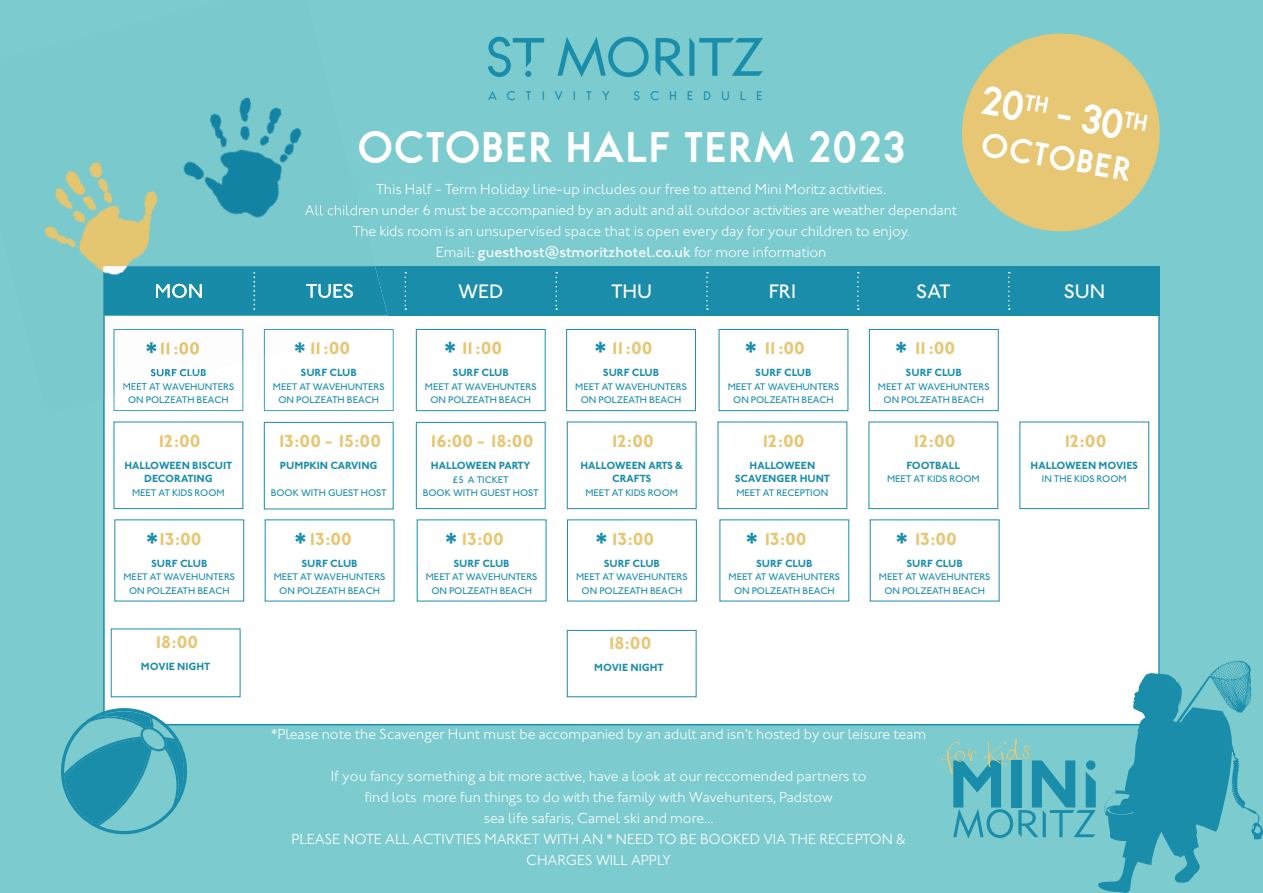
<style>
.page{position:relative;width:1263px;height:893px;background:#fff}
.page>*{position:absolute;margin:0;border:0;box-sizing:border-box;transform-origin:0 0}
.t1{font:700 37.5px "Bambino";letter-spacing:.05em;color:#fff}
.t2{font:700 34.5px "Bambino";color:#fff}
.t3{font:700 30px "Johnston ITC Std";color:#1a8dab}
.t4{font:700 28.5px "Bambino";color:#fff}
.t5{font:500 20.1px "Johnston ITC Std";letter-spacing:-.005em;color:#fff}
.t6{font:700 18px "Johnston ITC Std";letter-spacing:-.075em;color:#e7c774}
.t7{font:300 15px/21px "Johnston ITC Std";color:#fff;text-align:center}
.t8{font:10.95px "Bambino";letter-spacing:.96em;color:#1a8dab}
.t9{font:700 10.8px/13.5px "Johnston ITC Std";color:#1a8dab;text-align:center}
.t10{font:500 9.9px/13.5px "Johnston ITC Std";color:#1a8dab;text-align:center}
.s1{font-weight:500}
</style>
<div class="page">
<div style="left:0;top:0;width:1263px;height:266px;background:#7ccbcf"></div>
<div style="left:0;top:18px;width:1263px;height:875px;background:#7ccbcf"></div>
<svg style="left:655px;top:37px;width:108px;height:39px"></svg>
<svg style="left:557px;top:37px;width:92px;height:40px"></svg>
<svg style="left:488px;top:37px;width:56px;height:40px"></svg>
<svg style="left:962px;top:33px;width:198px;height:199px;fill:#e7c774"></svg>
<div style="left:103px;top:316px;width:1057px;height:409px;background:#fff"></div>
<div style="left:264px;top:422px;width:130px;height:87px;background:#fff;border:1px solid #1a8dab"></div>
<div style="left:416px;top:422px;width:130px;height:87px;background:#fff;border:1px solid #1a8dab"></div>
<div style="left:114px;top:422px;width:129px;height:87px;background:#fff;border:1px solid #1a8dab"></div>
<div style="left:567px;top:630px;width:129px;height:67px;background:#fff;border:1px solid #1a8dab"></div>
<div style="left:103px;top:266px;width:1057px;height:50px;background:#1a8dab"></div>
<svg style="left:404px;top:272px;width:2px;height:38px"></svg>
<svg style="left:555px;top:272px;width:2px;height:38px"></svg>
<svg style="left:706px;top:272px;width:2px;height:38px"></svg>
<svg style="left:857px;top:272px;width:2px;height:38px"></svg>
<svg style="left:1008px;top:272px;width:2px;height:38px"></svg>
<div style="left:567px;top:422px;width:129px;height:87px;background:#fff;border:1px solid #1a8dab"></div>
<div style="left:868px;top:422px;width:130px;height:87px;background:#fff;border:1px solid #1a8dab"></div>
<div style="left:717px;top:422px;width:130px;height:87px;background:#fff;border:1px solid #1a8dab"></div>
<div style="left:1019px;top:422px;width:130px;height:87px;background:#fff;border:1px solid #1a8dab"></div>
<div style="left:416px;top:329px;width:130px;height:82px;background:#fff;border:1px solid #1a8dab"></div>
<div style="left:566px;top:329px;width:130px;height:82px;background:#fff;border:1px solid #1a8dab"></div>
<div style="left:719px;top:329px;width:129px;height:82px;background:#fff;border:1px solid #1a8dab"></div>
<div style="left:869px;top:329px;width:130px;height:82px;background:#fff;border:1px solid #1a8dab"></div>
<div style="left:417px;top:519px;width:129px;height:82px;background:#fff"></div>
<div style="left:567px;top:519px;width:130px;height:82px;background:#fff;border:1px solid #1a8dab"></div>
<div style="left:719px;top:519px;width:130px;height:82px;background:#fff"></div>
<div style="left:870px;top:519px;width:129px;height:82px;background:#fff"></div>
<div style="left:114px;top:519px;width:130px;height:82px;background:#fff"></div>
<div style="left:265px;top:519px;width:129px;height:82px;background:#fff"></div>
<img style="left:44px;top:97px;width:331px;height:316px">
<img style="left:305px;top:205px;width:58px;height:14px">
<img style="left:353px;top:226px;width:15px;height:14px">
<div style="left:105px;top:316px;width:285px;height:82px;background:#fdfdfd"></div>
<img style="left:103px;top:316px;width:2px;height:82px">
<img style="left:103px;top:266px;width:285px;height:50px">
<img style="left:156px;top:284px;width:46px;height:14px">
<img style="left:306px;top:284px;width:47px;height:14px">
<img style="left:254px;top:272px;width:1px;height:38px">
<svg style="left:114px;top:329px;width:129px;height:82px;background:#f1f6f6"></svg>
<div style="left:264px;top:329px;width:130px;height:82px;background:#fff"></div>
<div style="left:111px;top:629px;width:129px;height:68px;background:#fff"></div>
<svg style="left:941px;top:660px;width:322px;height:233px"></svg>
<svg style="left:61px;top:708px;width:127px;height:126px"></svg>
<p class="t8" style="left:488px;top:90px;width:123px">ACTIVITY</p>
<p class="t8" style="left:634px;top:90px;width:130px">SCHEDULE</p>
<h2 class="t2" style="left:985px;top:82px;width:169px;rotate:10deg">20<sup>TH</sup> - 30<sup>TH</sup></h2>
<h1 class="t1" style="left:358px;top:128px;width:548px">OCTOBER HALF TERM 2023</h1>
<p class="t7" style="left:305px;top:179px;width:654px">This Half - Term Holiday line-up includes our free to attend Mini Moritz activities.<br>All children under 6 must be accompanied by an adult and all outdoor activities are weather dependant The kids room is an unsupervised space that is open every day for your children to enjoy.<br>Email: <span class="s1">guesthost@stmoritzhotel.co.uk</span> for more information</p>
<h3 class="t4" style="left:985px;top:129px;width:152px;rotate:10deg">OCTOBER</h3>
<p class="t10" style="left:123px;top:380px;width:113px">MEET AT WAVEHUNTERS<br>ON POLZEATH BEACH</p>
<p class="t6" style="left:156px;top:430px;width:46px">12:00</p>
<p class="t9" style="left:124px;top:458px;width:109px">HALLOWEEN BISCUIT<br>DECORATING</p>
<p class="t10" style="left:132px;top:486px;width:94px">MEET AT KIDS ROOM</p>
<h3 class="t5" style="left:458px;top:279px;width:47px">WED</h3>
<h3 class="t5" style="left:611px;top:279px;width:43px">THU</h3>
<h3 class="t5" style="left:769px;top:279px;width:29px">FRI</h3>
<h3 class="t5" style="left:916px;top:279px;width:36px">SAT</h3>
<h3 class="t5" style="left:1063px;top:279px;width:43px">SUN</h3>
<p class="t6" style="left:307px;top:338px;width:44px">11:00</p>
<p class="t9" style="left:301px;top:366px;width:58px">SURF CLUB</p>
<p class="t10" style="left:273px;top:380px;width:113px">MEET AT WAVEHUNTERS<br>ON POLZEATH BEACH</p>
<p class="t6" style="left:459px;top:338px;width:44px">11:00</p>
<p class="t9" style="left:453px;top:366px;width:58px">SURF CLUB</p>
<p class="t10" style="left:425px;top:380px;width:113px">MEET AT WAVEHUNTERS<br>ON POLZEATH BEACH</p>
<p class="t6" style="left:610px;top:338px;width:44px">11:00</p>
<p class="t9" style="left:603px;top:366px;width:58px">SURF CLUB</p>
<p class="t10" style="left:575px;top:380px;width:113px">MEET AT WAVEHUNTERS<br>ON POLZEATH BEACH</p>
<p class="t6" style="left:762px;top:338px;width:44px">11:00</p>
<p class="t9" style="left:755px;top:366px;width:58px">SURF CLUB</p>
<p class="t10" style="left:728px;top:380px;width:113px">MEET AT WAVEHUNTERS<br>ON POLZEATH BEACH</p>
<p class="t6" style="left:912px;top:338px;width:44px">11:00</p>
<p class="t9" style="left:906px;top:366px;width:58px">SURF CLUB</p>
<p class="t10" style="left:878px;top:380px;width:113px">MEET AT WAVEHUNTERS<br>ON POLZEATH BEACH</p>
<h3 class="t3" style="left:294px;top:334px;width:14px">*</h3>
<h3 class="t3" style="left:444px;top:334px;width:14px">*</h3>
<h3 class="t3" style="left:594px;top:334px;width:14px">*</h3>
<h3 class="t3" style="left:745px;top:334px;width:14px">*</h3>
<h3 class="t3" style="left:895px;top:334px;width:14px">*</h3>
<p class="t6" style="left:276px;top:430px;width:106px">13:00 - 15:00</p>
<p class="t9" style="left:280px;top:458px;width:99px">PUMPKIN CARVING</p>
<p class="t10" style="left:271px;top:486px;width:117px">BOOK WITH GUEST HOST</p>
<p class="t6" style="left:428px;top:430px;width:107px">16:00 - 18:00</p>
<p class="t9" style="left:431px;top:459px;width:101px">HALLOWEEN PARTY</p>
<p class="t10" style="left:423px;top:473px;width:117px">£5 A TICKET<br>BOOK WITH GUEST HOST</p>
<p class="t6" style="left:609px;top:430px;width:46px">12:00</p>
<p class="t9" style="left:580px;top:458px;width:104px">HALLOWEEN ARTS &amp;<br>CRAFTS</p>
<p class="t10" style="left:585px;top:486px;width:94px">MEET AT KIDS ROOM</p>
<p class="t6" style="left:760px;top:430px;width:46px">12:00</p>
<p class="t9" style="left:735px;top:458px;width:97px">HALLOWEEN<br>SCAVENGER HUNT</p>
<p class="t10" style="left:736px;top:486px;width:94px">MEET AT RECEPTION</p>
<p class="t6" style="left:911px;top:430px;width:46px">12:00</p>
<p class="t9" style="left:906px;top:458px;width:55px">FOOTBALL</p>
<p class="t10" style="left:887px;top:472px;width:94px">MEET AT KIDS ROOM</p>
<p class="t6" style="left:1062px;top:430px;width:46px">12:00</p>
<p class="t9" style="left:1031px;top:458px;width:109px">HALLOWEEN MOVIES</p>
<p class="t10" style="left:1042px;top:472px;width:86px">IN THE KIDS ROOM</p>
<p class="t6" style="left:157px;top:528px;width:46px">13:00</p>
<p class="t9" style="left:151px;top:556px;width:58px">SURF CLUB</p>
<p class="t10" style="left:123px;top:570px;width:113px">MEET AT WAVEHUNTERS<br>ON POLZEATH BEACH</p>
<p class="t6" style="left:307px;top:528px;width:46px">13:00</p>
<p class="t9" style="left:301px;top:556px;width:58px">SURF CLUB</p>
<p class="t10" style="left:274px;top:570px;width:113px">MEET AT WAVEHUNTERS<br>ON POLZEATH BEACH</p>
<p class="t6" style="left:459px;top:528px;width:46px">13:00</p>
<p class="t9" style="left:453px;top:556px;width:58px">SURF CLUB</p>
<p class="t10" style="left:426px;top:570px;width:113px">MEET AT WAVEHUNTERS<br>ON POLZEATH BEACH</p>
<p class="t6" style="left:610px;top:528px;width:46px">13:00</p>
<p class="t9" style="left:604px;top:556px;width:58px">SURF CLUB</p>
<p class="t10" style="left:576px;top:570px;width:113px">MEET AT WAVEHUNTERS<br>ON POLZEATH BEACH</p>
<p class="t6" style="left:762px;top:528px;width:46px">13:00</p>
<p class="t9" style="left:756px;top:556px;width:58px">SURF CLUB</p>
<p class="t10" style="left:728px;top:570px;width:113px">MEET AT WAVEHUNTERS<br>ON POLZEATH BEACH</p>
<p class="t6" style="left:912px;top:528px;width:46px">13:00</p>
<p class="t9" style="left:906px;top:556px;width:58px">SURF CLUB</p>
<p class="t10" style="left:879px;top:570px;width:113px">MEET AT WAVEHUNTERS<br>ON POLZEATH BEACH</p>
<h3 class="t3" style="left:146px;top:525px;width:14px">*</h3>
<h3 class="t3" style="left:295px;top:525px;width:14px">*</h3>
<h3 class="t3" style="left:445px;top:525px;width:14px">*</h3>
<h3 class="t3" style="left:595px;top:525px;width:14px">*</h3>
<h3 class="t3" style="left:746px;top:525px;width:14px">*</h3>
<h3 class="t3" style="left:896px;top:525px;width:14px">*</h3>
<p class="t6" style="left:153px;top:631px;width:46px">18:00</p>
<p class="t9" style="left:141px;top:660px;width:71px">MOVIE NIGHT</p>
<p class="t6" style="left:606px;top:633px;width:46px">18:00</p>
<p class="t9" style="left:594px;top:661px;width:71px">MOVIE NIGHT</p>
<p class="t7" style="left:271px;top:723px;width:656px">*Please note the Scavenger Hunt must be accompanied by an adult and isn’t hosted by our leisure team</p>
<p class="t7" style="left:291px;top:765px;width:616px">If you fancy something a bit more active, have a look at our reccomended partners to<br>nd lots more fun things to do with the family with Wavehunters, Padstow<br>sea life safaris, Camel ski and more...<br>PLEASE NOTE ALL ACTIVTIES MARKET WITH AN * NEED TO BE BOOKED VIA THE RECEPTON &amp; CHARGES WILL APPLY</p>
</div>
